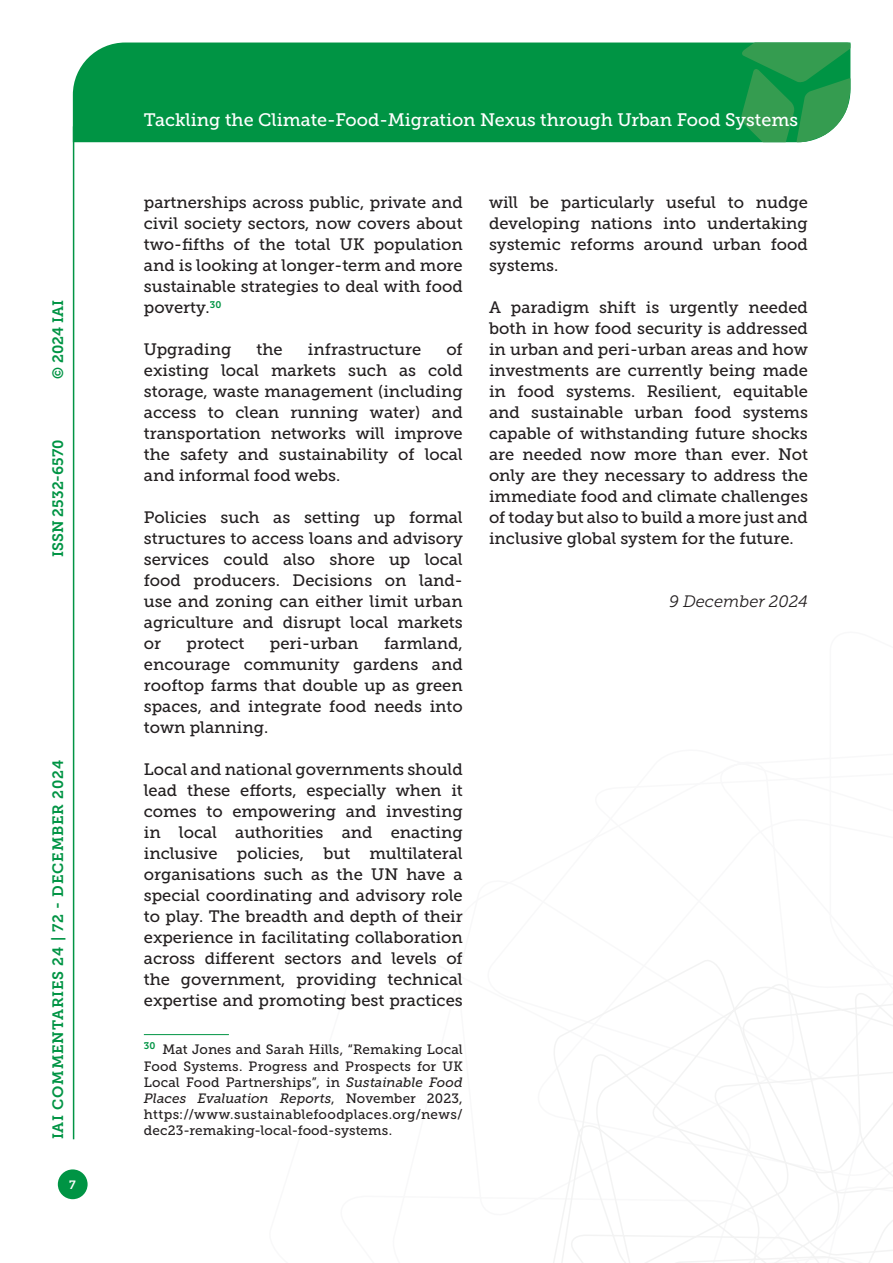
<style>
.page{position:relative;width:893px;height:1263px;background:#fff}
.page>*{position:absolute;margin:0;border:0;box-sizing:border-box;transform-origin:0 0}
.t1{font:18px "Museo Slab 500";color:#fff}
.Testo{font:16.5px/21px "Museo Slab 500";color:#231f20;text-align:justify}
.Testo-2{font:italic 16.5px "Museo Slab 300";color:#231f20}
.t2{font:15px "Museo Slab 700";letter-spacing:.05em;color:#009444}
.t3{font:15px "Museo Slab 700";color:#009444}
.Nota{font:13.5px/16.2px "Museo Slab 500";letter-spacing:.015em;color:#231f20;text-align:justify}
.t4{font:12px "Museo Slab 700";color:#fff}
.s1{font-style:italic}
</style>
<div class="page">
<svg style="left:553px;top:960px;width:340px;height:303px"></svg>
<div style="left:73px;top:43px;width:668px;height:99px;background:#009444"></div>
<svg style="left:741px;top:43px;width:109px;height:99px;background:#319e55"></svg>
<div style="left:58px;top:1169px;width:30px;height:30px;background:#009444;border-radius:50%"></div>
<hr style="left:73px;top:126px;width:1px;height:1013px;background:#009444">
<hr style="left:144px;top:1034px;width:85px;height:1px;background:#009444">
<p class="t2" style="left:50px;top:379px;width:80px;rotate:-90deg">© 2024 IAI</p>
<p class="t3" style="left:50px;top:557px;width:119px;rotate:-90deg">ISSN 2532-6570</p>
<p class="t2" style="left:50px;top:1139px;width:381px;rotate:-90deg">IAI COMMENTARIES 24 | 72 - DECEMBER 2024</p>
<p class="t4" style="left:69px;top:1178px;width:8px">7</p>
<p class="t1" style="left:144px;top:110px;width:656px">Tackling the Climate-Food-Migration Nexus through Urban Food Systems</p>
<p class="Testo" style="left:144px;top:192px;width:320px">partnerships across public, private and civil society sectors, now covers about two-fifths of the total UK population and is looking at longer-term and more sustainable strategies to deal with food poverty.<sup>30</sup></p>
<p class="Testo" style="left:144px;top:339px;width:89px">Upgrading</p>
<p class="Testo" style="left:257px;top:339px;width:28px">the</p>
<p class="Testo" style="left:308px;top:339px;width:115px">infrastructure</p>
<p class="Testo" style="left:144px;top:339px;width:320px;text-indent:302px">of existing local markets such as cold storage, waste management (including access to clean running water) and transportation networks will improve the safety and sustainability of local and informal food webs.</p>
<p class="Testo" style="left:144px;top:507px;width:320px">Policies such as setting up formal structures to access loans and advisory services could also shore up local food producers. Decisions on land&shy;use and zoning can either limit urban agriculture and disrupt local markets or</p>
<p class="Testo" style="left:144px;top:633px;width:320px;text-indent:240px">farmland, encourage community gardens and rooftop farms that double up as green spaces, and integrate food needs into town planning.</p>
<p class="Testo" style="left:144px;top:759px;width:320px">Local and national governments should lead these efforts, especially when it comes to empowering and investing in local authorities and enacting inclusive policies, but multilateral organisations such as the UN have a special coordinating and advisory role to play. The breadth and depth of their experience in facilitating collaboration across different sectors and levels of the government, providing technical expertise and promoting best practices</p>
<p class="Nota" style="left:144px;top:1042px;width:320px"><sup>30</sup> Mat Jones and Sarah Hills, “Remaking Local Food Systems. Progress and Prospects for UK Local Food Partnerships”, in <span class="s1">Sustainable Food Places Evaluation Reports</span>, November 2023, https://www.sustainablefoodplaces.org/news/ dec23-remaking-local-food-systems.</p>
<p class="Testo" style="left:187px;top:633px;width:59px">protect</p>
<p class="Testo" style="left:270px;top:633px;width:90px">peri-urban</p>
<p class="Testo" style="left:489px;top:192px;width:320px">will be particularly useful to nudge developing nations into undertaking systemic reforms around urban food systems.</p>
<p class="Testo" style="left:489px;top:297px;width:320px">A paradigm shift is urgently needed both in how food security is addressed in urban and peri-urban areas and how investments are currently being made in food systems. Resilient, equitable and sustainable urban food systems capable of withstanding future shocks are needed now more than ever. Not only are they necessary to address the immediate food and climate challenges of today but also to build a more just and inclusive global system for the future.</p>
<p class="Testo-2" style="left:669px;top:592px;width:140px">9 December 2024</p>
</div>
